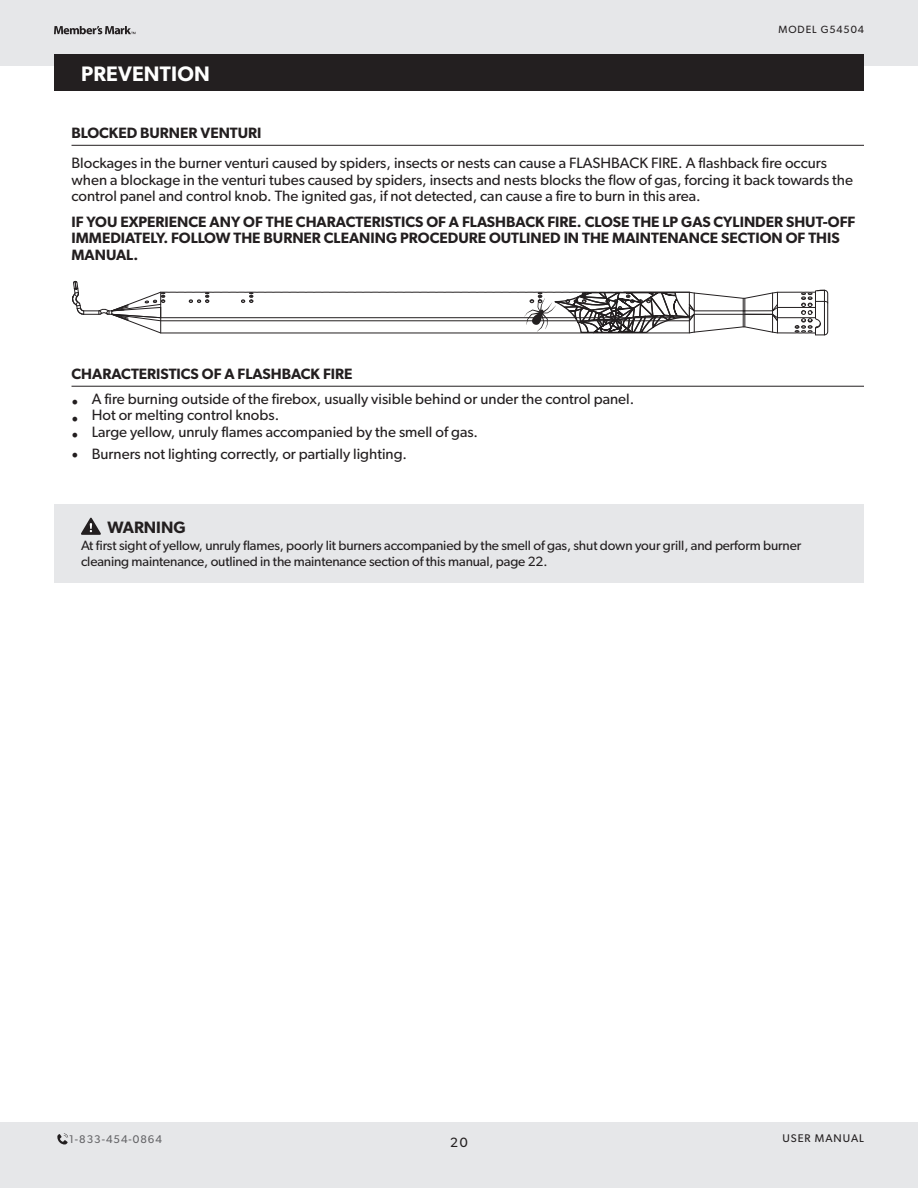
<style>
.page{position:relative;width:918px;height:1188px;background:#fff}
.page>*{position:absolute;margin:0;border:0;box-sizing:border-box;transform-origin:0 0}
.t1{font:600 21px "Gibson";letter-spacing:.01em;color:#fff}
.t2{font:600 16.5px "Gibson";color:#231f20}
.t3{font:15px/16.5px "Gibson";color:#231f20}
.t4{font:600 15px/16.5px "Gibson";color:#231f20}
.t5{font:13.5px/16.5px "Gibson";letter-spacing:-.01em;color:#231f20}
.t6{font:11.1px "Gibson";letter-spacing:.09em;color:#636366}
.t7{font:11.1px "Gibson";letter-spacing:.09em;color:#231f20}
.t8{font:10.5px "Gibson";letter-spacing:.09em;color:#231f20}
.s1{font-family:"Minion Pro";font-size:18px}
</style>
<div class="page">
<div style="left:0;top:1122px;width:918px;height:66px;background:#e6e7e9"></div>
<div style="left:0;top:0;width:918px;height:66px;background:#e6e7e9"></div>
<svg style="left:57px;top:1133px;width:11px;height:12px"></svg>
<svg style="left:54px;top:26px;width:81px;height:8px"></svg>
<div style="left:54px;top:54px;width:810px;height:36px;background:#231f20"></div>
<hr style="left:72px;top:145px;width:792px;height:1px;background:#231f20">
<hr style="left:72px;top:386px;width:792px;height:1px;background:#231f20">
<svg style="left:72px;top:281px;width:756px;height:55px"></svg>
<div style="left:54px;top:504px;width:810px;height:79px;background:#e6e7e9"></div>
<svg style="left:81px;top:518px;width:20px;height:17px"></svg>
<h1 class="t1" style="left:81px;top:61px;width:130px">PREVENTION</h1>
<p class="t8" style="left:778px;top:24px;width:87px">MODEL G54504</p>
<p class="t4" style="left:72px;top:125px;width:192px">BLOCKED BURNER VENTURI</p>
<p class="t3" style="left:72px;top:155px;width:783px">Blockages in the burner venturi caused by spiders, insects or nests can cause a FLASHBACK FIRE. A flashback fire occurs when a blockage in the venturi tubes caused by spiders, insects and nests blocks the flow of gas, forcing it back towards the control panel and control knob. The ignited gas, if not detected, can cause a fire to burn in this area.</p>
<p class="t4" style="left:72px;top:213px;width:785px">IF YOU EXPERIENCE ANY OF THE CHARACTERISTICS OF A FLASHBACK FIRE. CLOSE THE LP GAS CYLINDER SHUT-OFF<br>IMMEDIATELY. FOLLOW THE BURNER CLEANING PROCEDURE OUTLINED IN THE MAINTENANCE SECTION OF THIS<br>MANUAL.</p>
<p class="t4" style="left:72px;top:366px;width:283px">CHARACTERISTICS OF A FLASHBACK FIRE</p>
<p class="t3" style="left:72px;top:390px;width:564px"><span class="s1">•</span> A fire burning outside of the firebox, usually visible behind or under the control panel.</p>
<p class="t3" style="left:72px;top:407px;width:209px"><span class="s1">•</span> Hot or melting control knobs.</p>
<p class="t3" style="left:72px;top:423px;width:408px"><span class="s1">•</span> Large yellow, unruly flames accompanied by the smell of gas.</p>
<p class="t3" style="left:72px;top:445px;width:337px"><span class="s1">•</span> Burners not lighting correctly, or partially lighting.</p>
<p class="t2" style="left:107px;top:518px;width:80px">WARNING</p>
<p class="t5" style="left:81px;top:537px;width:722px">At first sight of yellow, unruly flames, poorly lit burners accompanied by the smell of gas, shut down your grill, and perform burner cleaning maintenance, outlined in the maintenance section of this manual, page 22.</p>
<p class="t6" style="left:69px;top:1132px;width:94px">1-833-454-0864</p>
<p class="t5" style="left:450px;top:1134px;width:19px">20</p>
<p class="t7" style="left:782px;top:1132px;width:83px">USER MANUAL</p>
</div>
